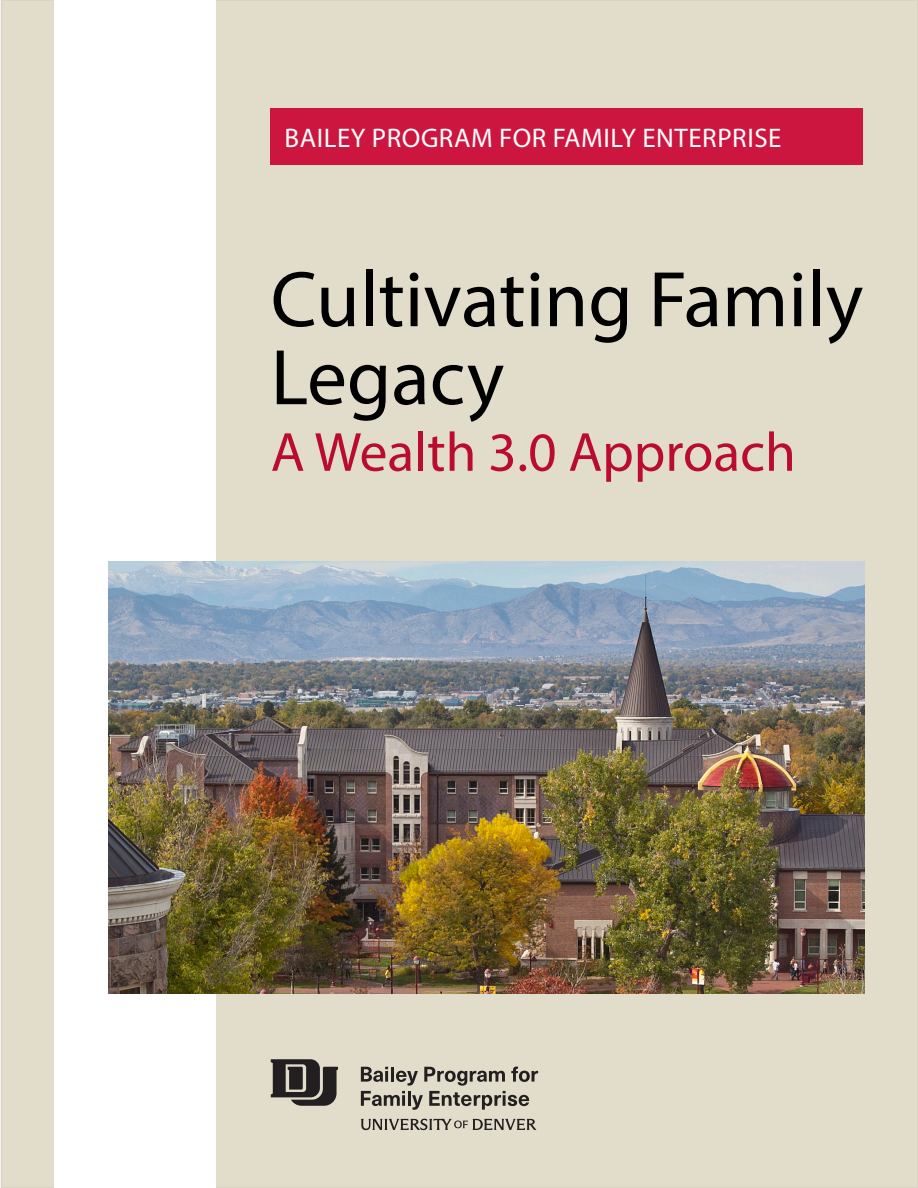
<style>
.page{position:relative;width:918px;height:1188px;background:#fff}
.page>*{position:absolute;margin:0;border:0;box-sizing:border-box;transform-origin:0 0}
.t1{font:79.5px/78px "Myriad Pro";color:#000}
.t2{font:55.5px "Myriad Pro";color:#ba0c2f}
.t3{font:27px "Myriad Pro";letter-spacing:.02em;color:#fff}
</style>
<div class="page">
<div style="left:2px;top:0;width:916px;height:1188px;background:#e2ddcb"></div>
<svg style="left:271px;top:1059px;width:67px;height:47px"></svg>
<svg style="left:361px;top:1067px;width:177px;height:43px"></svg>
<svg style="left:361px;top:1119px;width:175px;height:11px"></svg>
<div style="left:54px;top:0;width:162px;height:1188px;background:#fff"></div>
<img style="left:109px;top:562px;width:756px;height:431px">
<div style="left:271px;top:108px;width:592px;height:57px;background:#cd163f"></div>
<p class="t3" style="left:285px;top:121px;width:498px">BAILEY PROGRAM FOR FAMILY ENTERPRISE</p>
<p class="t1" style="left:271px;top:259px;width:594px">Cultivating Family<br>Legacy</p>
<p class="t2" style="left:271px;top:418px;width:527px">A Wealth 3.0 Approach</p>
</div>
